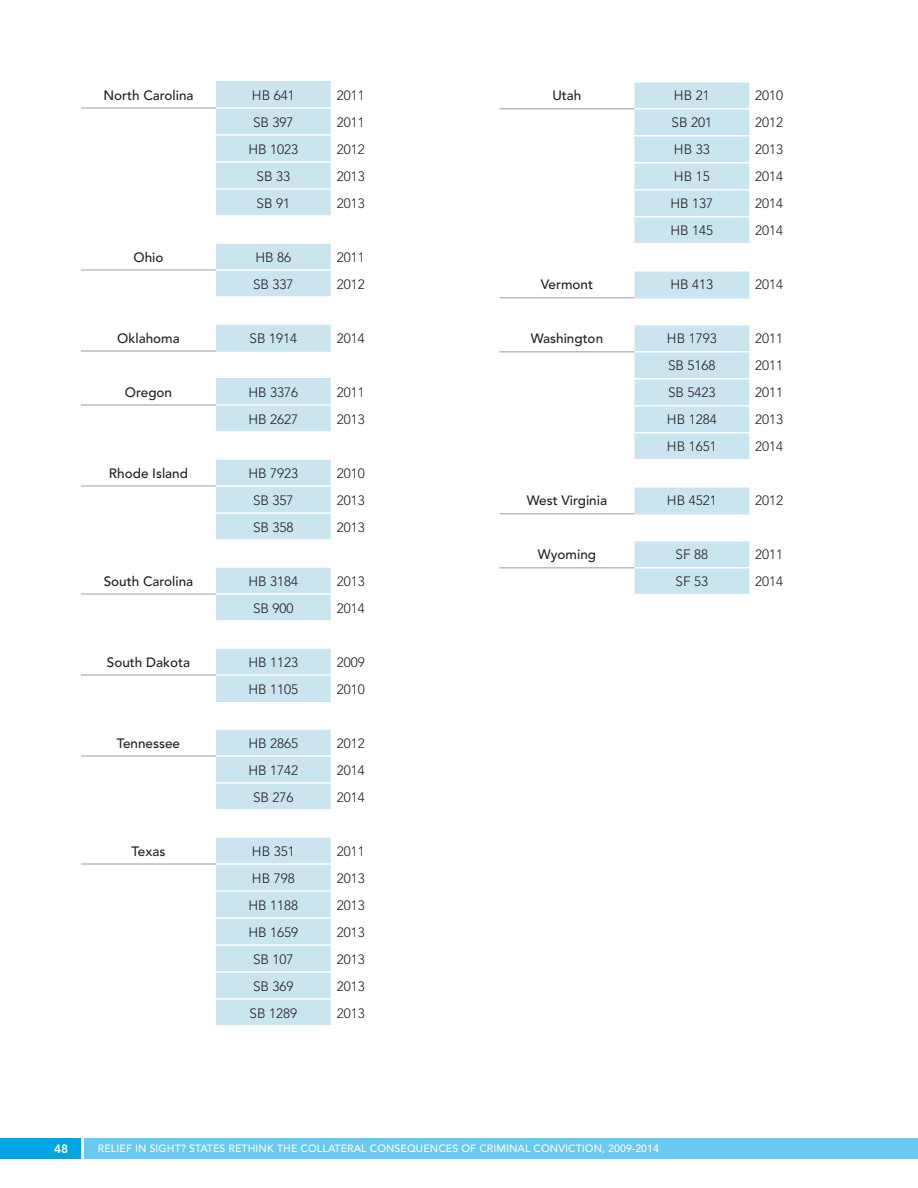
<style>
.page{position:relative;width:918px;height:1188px;background:#fff}
.page>*{position:absolute;margin:0;border:0;box-sizing:border-box;transform-origin:0 0}
.t1{font:300 13.5px "Avenir";color:#231f20}
.t2{font:500 13.5px "Avenir";color:#231f20}
.t3{font:800 12px "Avenir";color:#fff}
.t4{font:500 10.5px "Avenir";letter-spacing:.01em;color:#fff}
</style>
<div class="page">
<div style="left:84px;top:1138px;width:834px;height:20px;background:#68caf1"></div>
<div style="left:0;top:1138px;width:81px;height:20px;background:#00a6e4"></div>
<svg style="left:216px;top:81px;width:115px;height:944px;fill:#cae4f0"></svg>
<hr style="left:216px;top:134px;width:115px;height:2px;background:#fff">
<hr style="left:216px;top:161px;width:115px;height:2px;background:#fff">
<hr style="left:216px;top:188px;width:115px;height:2px;background:#fff">
<hr style="left:216px;top:215px;width:115px;height:2px;background:#fff">
<hr style="left:216px;top:242px;width:115px;height:2px;background:#fff">
<hr style="left:216px;top:269px;width:115px;height:2px;background:#fff">
<hr style="left:216px;top:296px;width:115px;height:2px;background:#fff">
<hr style="left:216px;top:323px;width:115px;height:2px;background:#fff">
<hr style="left:216px;top:404px;width:115px;height:2px;background:#fff">
<hr style="left:216px;top:431px;width:115px;height:2px;background:#fff">
<hr style="left:216px;top:458px;width:115px;height:2px;background:#fff">
<hr style="left:216px;top:485px;width:115px;height:2px;background:#fff">
<hr style="left:216px;top:512px;width:115px;height:2px;background:#fff">
<hr style="left:216px;top:539px;width:115px;height:2px;background:#fff">
<hr style="left:216px;top:566px;width:115px;height:2px;background:#fff">
<hr style="left:216px;top:593px;width:115px;height:2px;background:#fff">
<hr style="left:216px;top:620px;width:115px;height:2px;background:#fff">
<hr style="left:216px;top:647px;width:115px;height:2px;background:#fff">
<hr style="left:216px;top:674px;width:115px;height:2px;background:#fff">
<hr style="left:216px;top:728px;width:115px;height:2px;background:#fff">
<hr style="left:216px;top:755px;width:115px;height:2px;background:#fff">
<hr style="left:216px;top:782px;width:115px;height:2px;background:#fff">
<hr style="left:216px;top:809px;width:115px;height:2px;background:#fff">
<hr style="left:216px;top:836px;width:115px;height:2px;background:#fff">
<hr style="left:216px;top:890px;width:115px;height:2px;background:#fff">
<hr style="left:216px;top:917px;width:115px;height:2px;background:#fff">
<hr style="left:216px;top:944px;width:115px;height:2px;background:#fff">
<hr style="left:216px;top:971px;width:115px;height:2px;background:#fff">
<hr style="left:216px;top:998px;width:115px;height:2px;background:#fff">
<hr style="left:81px;top:269px;width:135px;height:2px;background:#bcbdc0">
<hr style="left:81px;top:350px;width:135px;height:2px;background:#bcbdc0">
<hr style="left:216px;top:350px;width:115px;height:2px;background:#cae4f0">
<hr style="left:81px;top:107px;width:135px;height:2px;background:#bcbdc0">
<hr style="left:216px;top:107px;width:115px;height:2px;background:#fff">
<hr style="left:81px;top:863px;width:135px;height:2px;background:#bcbdc0">
<hr style="left:216px;top:863px;width:115px;height:2px;background:#fff">
<hr style="left:81px;top:755px;width:135px;height:2px;background:#bcbdc0">
<hr style="left:81px;top:674px;width:135px;height:2px;background:#bcbdc0">
<hr style="left:81px;top:593px;width:135px;height:2px;background:#bcbdc0">
<hr style="left:81px;top:404px;width:135px;height:2px;background:#bcbdc0">
<hr style="left:81px;top:485px;width:135px;height:2px;background:#bcbdc0">
<svg style="left:634px;top:82px;width:115px;height:512px;fill:#cae4f0"></svg>
<hr style="left:500px;top:567px;width:134px;height:1px;background:#bcbdc0">
<hr style="left:634px;top:108px;width:115px;height:2px;background:#fff">
<hr style="left:634px;top:135px;width:115px;height:1px;background:#fff">
<hr style="left:634px;top:162px;width:115px;height:2px;background:#fff">
<hr style="left:634px;top:189px;width:115px;height:1px;background:#fff">
<hr style="left:634px;top:216px;width:115px;height:2px;background:#fff">
<hr style="left:634px;top:243px;width:115px;height:1px;background:#fff">
<hr style="left:634px;top:270px;width:115px;height:2px;background:#fff">
<hr style="left:634px;top:324px;width:115px;height:2px;background:#fff">
<hr style="left:634px;top:351px;width:115px;height:1px;background:#fff">
<hr style="left:634px;top:378px;width:115px;height:2px;background:#fff">
<hr style="left:634px;top:405px;width:115px;height:1px;background:#fff">
<hr style="left:634px;top:432px;width:115px;height:2px;background:#fff">
<hr style="left:634px;top:459px;width:115px;height:1px;background:#fff">
<hr style="left:634px;top:486px;width:115px;height:2px;background:#fff">
<hr style="left:500px;top:108px;width:134px;height:2px;background:#bcbdc0">
<hr style="left:500px;top:297px;width:134px;height:1px;background:#bcbdc0">
<hr style="left:500px;top:351px;width:134px;height:1px;background:#bcbdc0">
<hr style="left:500px;top:513px;width:134px;height:1px;background:#bcbdc0">
<hr style="left:634px;top:513px;width:115px;height:1px;background:#cae4f0">
<hr style="left:634px;top:297px;width:115px;height:1px;background:#cae4f0">
<hr style="left:634px;top:540px;width:115px;height:2px;background:#fff">
<hr style="left:634px;top:567px;width:115px;height:1px;background:#fff">
<p class="t2" style="left:103px;top:87px;width:92px">North Carolina</p>
<p class="t1" style="left:252px;top:87px;width:44px">HB 641</p>
<p class="t1" style="left:337px;top:87px;width:30px">2011</p>
<p class="t1" style="left:253px;top:114px;width:42px">SB 397</p>
<p class="t1" style="left:337px;top:114px;width:30px">2011</p>
<p class="t1" style="left:248px;top:141px;width:51px">HB 1023</p>
<p class="t1" style="left:337px;top:141px;width:30px">2012</p>
<p class="t1" style="left:257px;top:168px;width:35px">SB 33</p>
<p class="t1" style="left:337px;top:168px;width:30px">2013</p>
<p class="t1" style="left:257px;top:195px;width:35px">SB 91</p>
<p class="t1" style="left:337px;top:195px;width:30px">2013</p>
<p class="t2" style="left:134px;top:249px;width:31px">Ohio</p>
<p class="t1" style="left:255px;top:249px;width:37px">HB 86</p>
<p class="t1" style="left:337px;top:249px;width:30px">2011</p>
<p class="t1" style="left:253px;top:276px;width:42px">SB 337</p>
<p class="t1" style="left:337px;top:276px;width:30px">2012</p>
<p class="t2" style="left:117px;top:330px;width:64px">Oklahoma</p>
<p class="t1" style="left:250px;top:330px;width:49px">SB 1914</p>
<p class="t1" style="left:337px;top:330px;width:30px">2014</p>
<p class="t2" style="left:125px;top:384px;width:49px">Oregon</p>
<p class="t1" style="left:248px;top:384px;width:51px">HB 3376</p>
<p class="t1" style="left:337px;top:384px;width:30px">2011</p>
<p class="t1" style="left:248px;top:411px;width:51px">HB 2627</p>
<p class="t1" style="left:337px;top:411px;width:30px">2013</p>
<p class="t2" style="left:109px;top:465px;width:81px">Rhode Island</p>
<p class="t1" style="left:248px;top:465px;width:51px">HB 7923</p>
<p class="t1" style="left:337px;top:465px;width:30px">2010</p>
<p class="t1" style="left:253px;top:492px;width:42px">SB 357</p>
<p class="t1" style="left:337px;top:492px;width:30px">2013</p>
<p class="t1" style="left:253px;top:519px;width:42px">SB 358</p>
<p class="t1" style="left:337px;top:519px;width:30px">2013</p>
<p class="t2" style="left:104px;top:573px;width:91px">South Carolina</p>
<p class="t1" style="left:248px;top:573px;width:51px">HB 3184</p>
<p class="t1" style="left:337px;top:573px;width:30px">2013</p>
<p class="t1" style="left:253px;top:600px;width:42px">SB 900</p>
<p class="t1" style="left:337px;top:600px;width:30px">2014</p>
<p class="t2" style="left:107px;top:654px;width:85px">South Dakota</p>
<p class="t1" style="left:248px;top:654px;width:51px">HB 1123</p>
<p class="t1" style="left:337px;top:654px;width:30px">2009</p>
<p class="t1" style="left:248px;top:681px;width:51px">HB 1105</p>
<p class="t1" style="left:337px;top:681px;width:30px">2010</p>
<p class="t2" style="left:117px;top:735px;width:65px">Tennessee</p>
<p class="t1" style="left:248px;top:735px;width:51px">HB 2865</p>
<p class="t1" style="left:337px;top:735px;width:30px">2012</p>
<p class="t1" style="left:248px;top:762px;width:51px">HB 1742</p>
<p class="t1" style="left:337px;top:762px;width:30px">2014</p>
<p class="t1" style="left:253px;top:789px;width:42px">SB 276</p>
<p class="t1" style="left:337px;top:789px;width:30px">2014</p>
<p class="t2" style="left:132px;top:843px;width:35px">Texas</p>
<p class="t1" style="left:252px;top:843px;width:44px">HB 351</p>
<p class="t1" style="left:337px;top:843px;width:30px">2011</p>
<p class="t1" style="left:252px;top:870px;width:44px">HB 798</p>
<p class="t1" style="left:337px;top:870px;width:30px">2013</p>
<p class="t1" style="left:248px;top:897px;width:51px">HB 1188</p>
<p class="t1" style="left:337px;top:897px;width:30px">2013</p>
<p class="t1" style="left:248px;top:924px;width:51px">HB 1659</p>
<p class="t1" style="left:337px;top:924px;width:30px">2013</p>
<p class="t1" style="left:253px;top:951px;width:42px">SB 107</p>
<p class="t1" style="left:337px;top:951px;width:30px">2013</p>
<p class="t1" style="left:253px;top:978px;width:42px">SB 369</p>
<p class="t1" style="left:337px;top:978px;width:30px">2013</p>
<p class="t1" style="left:250px;top:1005px;width:49px">SB 1289</p>
<p class="t1" style="left:337px;top:1005px;width:30px">2013</p>
<p class="t2" style="left:552px;top:88px;width:31px">Utah</p>
<p class="t1" style="left:674px;top:88px;width:37px">HB 21</p>
<p class="t1" style="left:755px;top:88px;width:30px">2010</p>
<p class="t1" style="left:672px;top:115px;width:42px">SB 201</p>
<p class="t1" style="left:755px;top:115px;width:30px">2012</p>
<p class="t1" style="left:674px;top:142px;width:37px">HB 33</p>
<p class="t1" style="left:755px;top:142px;width:30px">2013</p>
<p class="t1" style="left:674px;top:169px;width:37px">HB 15</p>
<p class="t1" style="left:755px;top:169px;width:30px">2014</p>
<p class="t1" style="left:670px;top:196px;width:44px">HB 137</p>
<p class="t1" style="left:755px;top:196px;width:30px">2014</p>
<p class="t1" style="left:670px;top:223px;width:44px">HB 145</p>
<p class="t1" style="left:755px;top:223px;width:30px">2014</p>
<p class="t2" style="left:541px;top:277px;width:54px">Vermont</p>
<p class="t1" style="left:670px;top:277px;width:44px">HB 413</p>
<p class="t1" style="left:755px;top:277px;width:30px">2014</p>
<p class="t2" style="left:531px;top:331px;width:74px">Washington</p>
<p class="t1" style="left:667px;top:331px;width:51px">HB 1793</p>
<p class="t1" style="left:755px;top:331px;width:30px">2011</p>
<p class="t1" style="left:668px;top:358px;width:49px">SB 5168</p>
<p class="t1" style="left:755px;top:358px;width:30px">2011</p>
<p class="t1" style="left:668px;top:385px;width:49px">SB 5423</p>
<p class="t1" style="left:755px;top:385px;width:30px">2011</p>
<p class="t1" style="left:667px;top:412px;width:51px">HB 1284</p>
<p class="t1" style="left:755px;top:412px;width:30px">2013</p>
<p class="t1" style="left:667px;top:439px;width:51px">HB 1651</p>
<p class="t1" style="left:755px;top:439px;width:30px">2014</p>
<p class="t2" style="left:527px;top:493px;width:82px">West Virginia</p>
<p class="t1" style="left:667px;top:493px;width:51px">HB 4521</p>
<p class="t1" style="left:755px;top:493px;width:30px">2012</p>
<p class="t2" style="left:538px;top:547px;width:60px">Wyoming</p>
<p class="t1" style="left:676px;top:547px;width:34px">SF 88</p>
<p class="t1" style="left:755px;top:547px;width:30px">2011</p>
<p class="t1" style="left:676px;top:574px;width:34px">SF 53</p>
<p class="t1" style="left:755px;top:574px;width:30px">2014</p>
<p class="t3" style="left:54px;top:1141px;width:16px">48</p>
<p class="t4" style="left:98px;top:1143px;width:563px">RELIEF IN SIGHT? STATES RETHINK THE COLLATERAL CONSEQUENCES OF CRIMINAL CONVICTION, 2009-2014</p>
</div>
